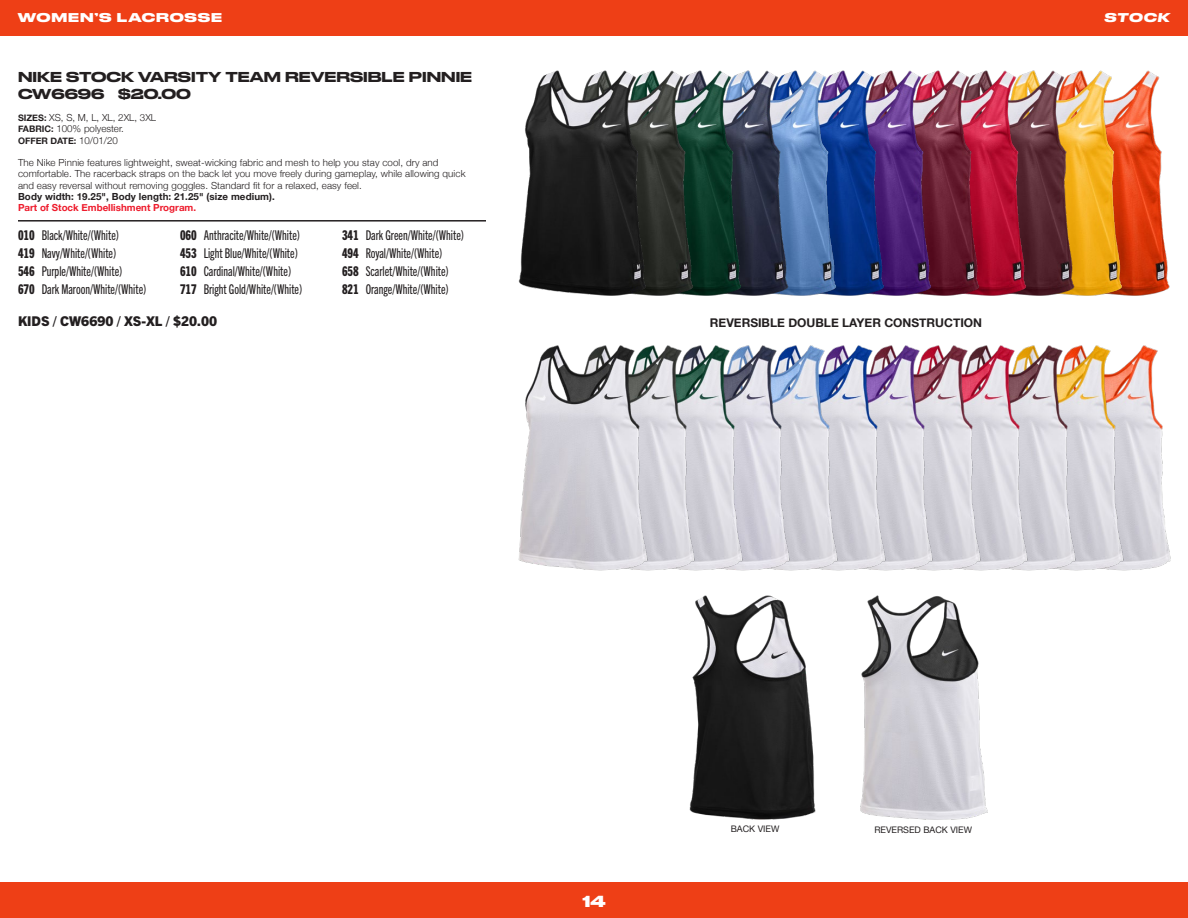
<style>
.page{position:relative;width:1188px;height:918px;background:#fff}
.page>*{position:absolute;margin:0;border:0;box-sizing:border-box;transform-origin:0 0}
.t1{font:700 15px "Druk Wide";color:#fff}
.Color_CODE_NAME_Nested{font:13.5px "Trade Gothic Next LT Pro Cm";color:#231f20}
.Not_NEW_Paragraph{font:500 13.5px "Druk Wide";color:#231f20}
.Color_CODE_NAME_Nested-2{font:800 13.5px "Trade Gothic Next LT Pro";color:#231f20}
.Color_Code_Color_Name{font:700 12px "Helvetica Neue";color:#231f20}
.t2{font:700 12px "Druk Wide";letter-spacing:.07em;color:#fff}
.t3{font:italic 700 12px "Druk Wide";letter-spacing:.065em;color:#fff}
.BODY_COPY_with_Rule{font:300 9.75px/11.2px "Helvetica Neue";letter-spacing:.01em;color:#231f20}
.BODY_COPY_with_Rule-2{font:700 9.75px "Helvetica Neue";letter-spacing:.01em;color:#231f20}
.SIZE_FABRIC_DATE_Nested{font:300 9.75px "Helvetica Neue";color:#231f20}
.BODY_COPY{font:700 9.75px "Helvetica Neue";color:#ee1b2c}
.Color_Code_Color_Name-2{font:9px "Helvetica Neue";color:#231f20}
.SIZE_FABRIC_DATE_Nested-2{font:700 9px "Helvetica Neue";color:#231f20}
.s1{font-weight:700;font-size:9px}
.s2{font-weight:300;font-size:9.75px}
.s3{font-family:"Trade Gothic Next LT Pro Hv Cm"}
</style>
<div class="page">
<div style="left:0;top:0;width:1188px;height:36px;background:#ee3f16"></div>
<div style="left:0;top:882px;width:1188px;height:36px;background:#ee3f16"></div>
<img style="left:689px;top:595px;width:127px;height:225px">
<img style="left:1141px;top:70px;width:29px;height:226px">
<img style="left:1093px;top:70px;width:48px;height:226px">
<img style="left:1045px;top:70px;width:48px;height:226px">
<img style="left:998px;top:70px;width:47px;height:226px">
<img style="left:950px;top:70px;width:48px;height:226px">
<img style="left:903px;top:70px;width:47px;height:226px">
<img style="left:855px;top:70px;width:48px;height:226px">
<img style="left:807px;top:70px;width:48px;height:226px">
<img style="left:760px;top:70px;width:47px;height:226px">
<img style="left:712px;top:70px;width:48px;height:226px">
<img style="left:665px;top:70px;width:47px;height:226px">
<img style="left:518px;top:70px;width:147px;height:226px">
<img style="left:860px;top:595px;width:128px;height:225px">
<img style="left:1141px;top:345px;width:30px;height:225px">
<img style="left:1093px;top:345px;width:48px;height:226px">
<img style="left:1045px;top:345px;width:48px;height:226px">
<img style="left:998px;top:345px;width:47px;height:226px">
<img style="left:950px;top:345px;width:48px;height:226px">
<img style="left:903px;top:345px;width:47px;height:226px">
<img style="left:855px;top:345px;width:48px;height:226px">
<img style="left:807px;top:345px;width:48px;height:226px">
<img style="left:760px;top:345px;width:47px;height:226px">
<img style="left:712px;top:345px;width:48px;height:226px">
<img style="left:665px;top:345px;width:47px;height:226px">
<img style="left:518px;top:345px;width:147px;height:226px">
<hr style="left:18px;top:220px;width:468px;height:2px;background:#231f20">
<p class="t2" style="left:18px;top:8px;width:206px">WOMEN’S LACROSSE</p>
<p class="t3" style="left:1104px;top:8px;width:67px">STOCK</p>
<p class="Not_NEW_Paragraph" style="left:18px;top:66px;width:456px">NIKE STOCK VARSITY TEAM REVERSIBLE PINNIE</p>
<p class="Not_NEW_Paragraph" style="left:18px;top:82px;width:174px">CW6696 $20.00</p>
<p class="SIZE_FABRIC_DATE_Nested" style="left:18px;top:110px;width:140px"><span class="s1">SIZES:</span> XS, S, M, L, XL, 2XL, 3XL</p>
<p class="SIZE_FABRIC_DATE_Nested" style="left:18px;top:121px;width:107px"><span class="s1">FABRIC:</span> 100% polyester.</p>
<p class="SIZE_FABRIC_DATE_Nested-2" style="left:18px;top:133px;width:102px">OFFER DATE: <span class="s2">10/01/20</span></p>
<p class="BODY_COPY_with_Rule" style="left:18px;top:156px;width:449px">The Nike Pinnie features lightweight, sweat-wicking fabric and mesh to help you stay cool, dry and comfortable. The racerback straps on the back let you move freely during gameplay, while allowing quick and easy reversal without removing goggles. Standard fit for a relaxed, easy feel.</p>
<p class="BODY_COPY_with_Rule-2" style="left:18px;top:189px;width:258px">Body width: 19.25", Body length: 21.25" (size medium).</p>
<p class="BODY_COPY" style="left:18px;top:200px;width:180px">Part of Stock Embellishment Program.</p>
<p class="Color_CODE_NAME_Nested" style="left:18px;top:226px;width:103px"><span class="s3">010</span> Black/White/(White)</p>
<p class="Color_CODE_NAME_Nested" style="left:180px;top:226px;width:122px"><span class="s3">060</span> Anthracite/White/(White)</p>
<p class="Color_CODE_NAME_Nested" style="left:342px;top:226px;width:124px"><span class="s3">341</span> Dark Green/White/(White)</p>
<p class="Color_CODE_NAME_Nested" style="left:18px;top:244px;width:100px"><span class="s3">419</span> Navy/White/(White)</p>
<p class="Color_CODE_NAME_Nested" style="left:180px;top:244px;width:119px"><span class="s3">453</span> Light Blue/White/(White)</p>
<p class="Color_CODE_NAME_Nested" style="left:342px;top:244px;width:102px"><span class="s3">494</span> Royal/White/(White)</p>
<p class="Color_CODE_NAME_Nested" style="left:18px;top:262px;width:106px"><span class="s3">546</span> Purple/White/(White)</p>
<p class="Color_CODE_NAME_Nested" style="left:180px;top:262px;width:113px"><span class="s3">610</span> Cardinal/White/(White)</p>
<p class="Color_CODE_NAME_Nested" style="left:342px;top:262px;width:108px"><span class="s3">658</span> Scarlet/White/(White)</p>
<p class="Color_CODE_NAME_Nested" style="left:18px;top:280px;width:130px"><span class="s3">670</span> Dark Maroon/White/(White)</p>
<p class="Color_CODE_NAME_Nested" style="left:180px;top:280px;width:124px"><span class="s3">717</span> Bright Gold/White/(White)</p>
<p class="Color_CODE_NAME_Nested" style="left:342px;top:280px;width:108px"><span class="s3">821</span> Orange/White/(White)</p>
<p class="Color_CODE_NAME_Nested-2" style="left:18px;top:311px;width:201px">KIDS / CW6690 / XS-XL / $20.00</p>
<p class="Color_Code_Color_Name" style="left:710px;top:313px;width:274px">REVERSIBLE DOUBLE LAYER CONSTRUCTION</p>
<p class="t1" style="left:582px;top:888px;width:25px">14</p>
<p class="Color_Code_Color_Name-2" style="left:731px;top:822px;width:50px">BACK VIEW</p>
<p class="Color_Code_Color_Name-2" style="left:874px;top:824px;width:99px">REVERSED BACK VIEW</p>
</div>
